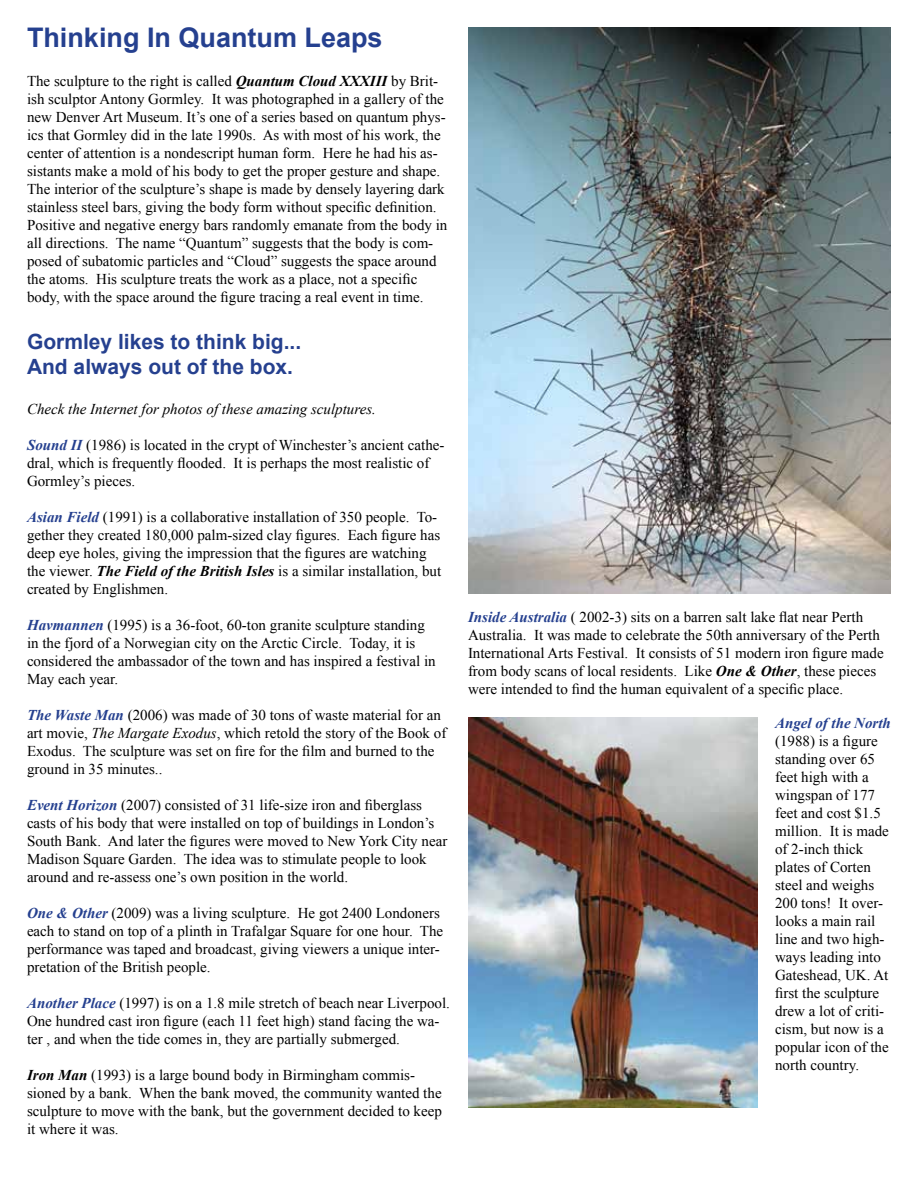
<style>
.page{position:relative;width:918px;height:1188px;background:#fff}
.page>*{position:absolute;margin:0;border:0;box-sizing:border-box;transform-origin:0 0}
.t1{font:700 27px "Arial";color:#25408f}
.t2{font:700 21px/25.2px "Arial";color:#25408f}
.t3{font:15px/18px "Times New Roman";color:#000}
.t4{font:italic 15px "Times New Roman";color:#000}
.t5{font:italic 700 15px "Times New Roman";color:#25408f}
.s1{font-weight:700;font-style:italic}
.s2{font-weight:700;font-style:italic;color:#25408f}
.s3{font-style:italic}
</style>
<div class="page">
<img style="left:468px;top:27px;width:423px;height:567px">
<img style="left:468px;top:717px;width:289px;height:391px">
<h1 class="t1" style="left:27px;top:19px;width:357px">Thinking In Quantum Leaps</h1>
<p class="t3" style="left:27px;top:72px;width:422px">The sculpture to the right is called <span class="s1">Quantum Cloud XXXIII</span> by Brit&shy;ish sculptor Antony Gormley. It was photographed in a gallery of the new Denver Art Museum. It’s one of a series based on quantum phys&shy;ics that Gormley did in the late 1990s. As with most of his work, the center of attention is a nondescript human form. Here he had his as&shy;sistants make a mold of his body to get the proper gesture and shape.<br>The interior of the sculpture’s shape is made by densely layering dark stainless steel bars, giving the body form without specific definition.<br>Positive and negative energy bars randomly emanate from the body in all directions. The name “Quantum” suggests that the body is com&shy;posed of subatomic particles and “Cloud” suggests the space around the atoms. His sculpture treats the work as a place, not a specific body, with the space around the figure tracing a real event in time.</p>
<h2 class="t2" style="left:27px;top:330px;width:276px">Gormley likes to think big...<br>And always out of the box.</h2>
<p class="t4" style="left:27px;top:399px;width:350px">Check the Internet for photos of these amazing sculptures.</p>
<p class="t3" style="left:27px;top:436px;width:419px"><span class="s2">Sound II</span> (1986) is located in the crypt of Winchester’s ancient cathe&shy;dral, which is frequently flooded. It is perhaps the most realistic of<br>Gormley’s pieces.</p>
<p class="t3" style="left:27px;top:508px;width:416px"><span class="s2">Asian Field</span> (1991) is a collaborative installation of 350 people. To&shy;gether they created 180,000 palm-sized clay figures. Each figure has deep eye holes, giving the impression that the figures are watching the viewer. <span class="s1">The Field of the British Isles</span> is a similar installation, but created by Englishmen.</p>
<p class="t3" style="left:27px;top:616px;width:410px"><span class="s2">Havmannen</span> (1995) is a 36-foot, 60-ton granite sculpture standing in the fjord of a Norwegian city on the Arctic Circle. Today, it is considered the ambassador of the town and has inspired a festival in May each year.</p>
<p class="t3" style="left:27px;top:706px;width:421px"><span class="s2">The Waste Man</span> (2006) was made of 30 tons of waste material for an art movie, <span class="s3">The Margate Exodus</span>, which retold the story of the Book of Exodus. The sculpture was set on fire for the film and burned to the ground in 35 minutes..</p>
<p class="t3" style="left:27px;top:796px;width:422px"><span class="s2">Event Horizon</span> (2007) consisted of 31 life-size iron and fiberglass casts of his body that were installed on top of buildings in London’s South Bank. And later the figures were moved to New York City near Madison Square Garden. The idea was to stimulate people to look around and re-assess one’s own position in the world.</p>
<p class="t3" style="left:27px;top:904px;width:418px"><span class="s2">One &amp; Other</span> (2009) was a living sculpture. He got 2400 Londoners each to stand on top of a plinth in Trafalgar Square for one hour. The performance was taped and broadcast, giving viewers a unique inter&shy;pretation of the British people.</p>
<p class="t3" style="left:27px;top:994px;width:425px"><span class="s2">Another Place</span> (1997) is on a 1.8 mile stretch of beach near Liverpool.<br>One hundred cast iron figure (each 11 feet high) stand facing the wa&shy;ter , and when the tide comes in, they are partially submerged.</p>
<p class="t3" style="left:27px;top:1066px;width:416px"><span class="s1">Iron Man</span> (1993) is a large bound body in Birmingham commis&shy;sioned by a bank. When the bank moved, the community wanted the sculpture to move with the bank, but the government decided to keep it where it was.</p>
<p class="t3" style="left:468px;top:608px;width:417px"><span class="s2">Inside Australia</span> ( 2002-3) sits on a barren salt lake flat near Perth Australia. It was made to celebrate the 50th anniversary of the Perth International Arts Festival. It consists of 51 modern iron figure made from body scans of local residents. Like <span class="s1">One &amp; Other</span>, these pieces were intended to find the human equivalent of a specific place.</p>
<p class="t5" style="left:775px;top:712px;width:117px">Angel of the North</p>
<p class="t3" style="left:775px;top:731px;width:115px">(1988) is a figure standing over 65 feet high with a wingspan of 177 feet and cost $1.5 million. It is made of 2-inch thick plates of Corten steel and weighs<br>200 tons! It over&shy;looks a main rail line and two high&shy;ways leading into<br>Gateshead, UK. At first the sculpture drew a lot of criti&shy;cism, but now is a popular icon of the north country.</p>
</div>
